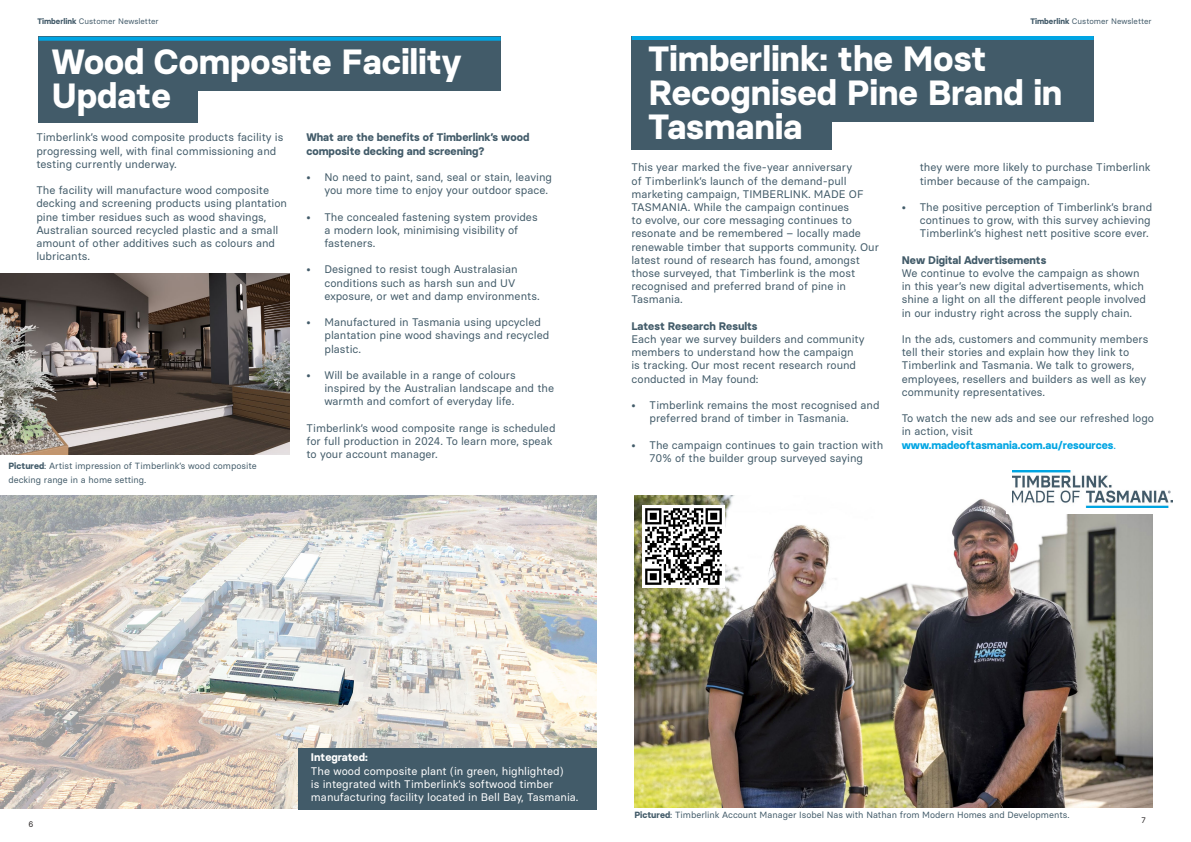
<style>
.page{position:relative;width:1191px;height:842px;background:#fff}
.page>*{position:absolute;margin:0;border:0;box-sizing:border-box;transform-origin:0 0}
.t1{font:700 35px/34px "Basier Square";color:#fff}
.t2{font:11px/13.2px "Basier Square";color:#425b69}
.t3{font:11px/13.2px "Basier Square";color:#fff}
.t4{font:700 11px/13.2px "Basier Square";color:#425b69}
.t5{font:700 11px "Basier Square";color:#00a5e3}
.t6{font:700 11px "Basier Square";color:#fff}
.t7{font:9px/14px "Basier Square";color:#425b69}
.t8{font:8px "Basier Square";color:#435b6a}
.t9{font:8px "Basier Square";color:#231f20}
.s1{font-weight:700}
.s2{font-weight:400}
</style>
<div class="page">
<div style="left:39px;top:73px;width:159px;height:50px;background:#425b69"></div>
<div style="left:39px;top:37px;width:462px;height:54px;background:#425b69"></div>
<svg style="left:39px;top:37px;width:462px;height:4px;fill:#00a5e3"></svg>
<div style="left:631px;top:111px;width:201px;height:38px;background:#425b69"></div>
<div style="left:631px;top:36px;width:462px;height:85px;background:#425b69"></div>
<img style="left:634px;top:495px;width:518px;height:313px">
<div style="left:1006px;top:469px;width:175px;height:45px;background:#fff"></div>
<img style="left:1012px;top:471px;width:160px;height:36px">
<img style="left:0;top:495px;width:596px;height:314px">
<div style="left:298px;top:748px;width:298px;height:61px;background:#425b69"></div>
<hr style="left:631px;top:36px;width:462px;height:4px;background:#00a5e3">
<img style="left:0;top:273px;width:289px;height:181px">
<img style="left:642px;top:506px;width:82px;height:81px">
<p class="t8" style="left:37px;top:16px;width:123px"><span class="s1">Timberlink</span> Customer Newsletter</p>
<p class="t8" style="left:1030px;top:16px;width:123px"><span class="s1">Timberlink</span> Customer Newsletter</p>
<p class="t1" style="left:52px;top:44px;width:411px">Wood Composite Facility<br>Update</p>
<p class="t1" style="left:648px;top:42px;width:415px">Timberlink: the Most<br>Recognised Pine Brand in<br>Tasmania</p>
<p class="t2" style="left:36px;top:131px;width:248px">Timberlink’s wood composite products facility is progressing well, with final commissioning and testing currently underway.</p>
<p class="t2" style="left:36px;top:183px;width:252px">The facility will manufacture wood composite decking and screening products using plantation pine timber residues such as wood shavings, Australian sourced recycled plastic and a small amount of other additives such as colours and lubricants.</p>
<p class="t4" style="left:306px;top:131px;width:224px">What are the benefits of Timberlink’s wood composite decking and screening?</p>
<p class="t2" style="left:324px;top:170px;width:229px;text-indent:-18px">• No need to paint, sand, seal or stain, leaving you more time to enjoy your outdoor space.</p>
<p class="t2" style="left:324px;top:210px;width:215px;text-indent:-18px">• The concealed fastening system provides a modern look, minimising visibility of fasteners.</p>
<p class="t2" style="left:324px;top:263px;width:217px;text-indent:-18px">• Designed to resist tough Australasian conditions such as harsh sun and UV exposure, or wet and damp environments.</p>
<p class="t2" style="left:324px;top:315px;width:226px;text-indent:-18px">• Manufactured in Tasmania using upcycled plantation pine wood shavings and recycled plastic.</p>
<p class="t2" style="left:324px;top:368px;width:231px;text-indent:-18px">• Will be available in a range of colours inspired by the Australian landscape and the warmth and comfort of everyday life.</p>
<p class="t2" style="left:306px;top:421px;width:251px">Timberlink’s wood composite range is scheduled for full production in 2024. To learn more, speak to your account manager.</p>
<p class="t2" style="left:631px;top:161px;width:249px">This year marked the five-year anniversary<br>of Timberlink’s launch of the demand-pull marketing campaign, TIMBERLINK. MADE OF TASMANIA. While the campaign continues<br>to evolve, our core messaging continues to resonate and be remembered – locally made renewable timber that supports community. Our latest round of research has found, amongst those surveyed, that Timberlink is the most recognised and preferred brand of pine in Tasmania.</p>
<p class="t4" style="left:631px;top:319px;width:127px">Latest Research Results</p>
<p class="t2" style="left:631px;top:332px;width:234px">Each year we survey builders and community members to understand how the campaign is tracking. Our most recent research round conducted in May found:</p>
<p class="t2" style="left:649px;top:398px;width:231px;text-indent:-18px">• Timberlink remains the most recognised and preferred brand of timber in Tasmania.</p>
<p class="t2" style="left:631px;top:438px;width:253px;text-align:center">• The campaign continues to gain traction with<br>70% of the builder group surveyed saying</p>
<p class="t2" style="left:919px;top:161px;width:232px">they were more likely to purchase Timberlink timber because of the campaign.</p>
<p class="t2" style="left:919px;top:200px;width:234px;text-indent:-18px">• The positive perception of Timberlink’s brand continues to grow, with this survey achieving<br>Timberlink’s highest nett positive score ever.</p>
<p class="t4" style="left:901px;top:253px;width:146px">New Digital Advertisements</p>
<p class="t2" style="left:901px;top:266px;width:246px">We continue to evolve the campaign as shown in this year’s new digital advertisements, which shine a light on all the different people involved in our industry right across the supply chain.</p>
<p class="t2" style="left:901px;top:332px;width:248px">In the ads, customers and community members tell their stories and explain how they link to Timberlink and Tasmania. We talk to growers, employees, resellers and builders as well as key community representatives.</p>
<p class="t2" style="left:901px;top:411px;width:254px">To watch the new ads and see our refreshed logo in action, visit</p>
<p class="t5" style="left:901px;top:438px;width:216px">www.madeoftasmania.com.au/resources<span class="s2">.</span></p>
<p class="t7" style="left:8px;top:459px;width:250px"><span class="s1">Pictured</span>: Artist impression of Timberlink’s wood composite decking range in a home setting.</p>
<p class="t9" style="left:28px;top:819px;width:6px">6</p>
<p class="t6" style="left:311px;top:751px;width:58px">Integrated:</p>
<p class="t3" style="left:311px;top:764px;width:269px">The wood composite plant (in green, highlighted)<br>is integrated with Timberlink’s softwood timber manufacturing facility located in Bell Bay, Tasmania.</p>
<p class="t7" style="left:634px;top:807px;width:436px"><span class="s1">Pictured</span>: Timberlink Account Manager Isobel Nas with Nathan from Modern Homes and Developments.</p>
<p class="t9" style="left:1141px;top:815px;width:6px">7</p>
</div>
